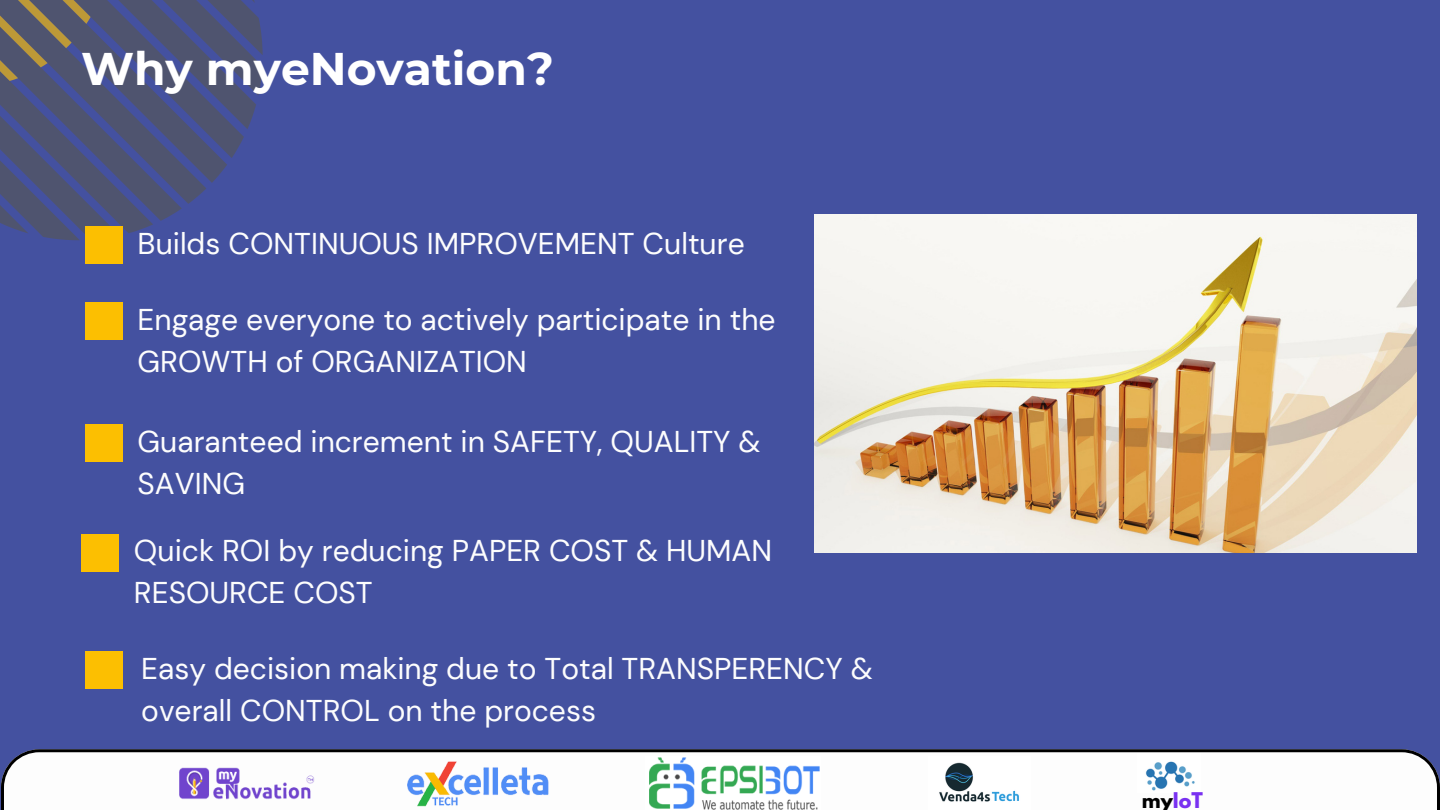
<style>
.page{position:relative;width:1440px;height:810px;background:#4451a0}
.page>*{position:absolute;margin:0;border:0;box-sizing:border-box;transform-origin:0 0}
.t1{font:700 45.6px "Montserrat";color:#fff}
.t2{font:30px/42px "DM Sans";color:#fdfdfd}
.t3{font:700 19.2px "League Spartan";color:#7931f1}
.s1{color:#000}
</style>
<div class="page">
<svg style="left:0;top:0;width:263px;height:240px"></svg>
<div style="left:85px;top:226px;width:37px;height:38px;background:#fcbf01"></div>
<div style="left:85px;top:302px;width:37px;height:38px;background:#fcbf01"></div>
<div style="left:85px;top:425px;width:37px;height:37px;background:#fcbf01"></div>
<div style="left:81px;top:534px;width:38px;height:37px;background:#fcbf01"></div>
<div style="left:85px;top:651px;width:37px;height:38px;background:#fcbf01"></div>
<img style="left:815px;top:214px;width:601px;height:339px">
<svg style="left:1px;top:749px;width:1439px;height:61px;background:#e6e6e7"></svg>
<img style="left:166px;top:757px;width:162px;height:53px">
<img style="left:408px;top:761px;width:141px;height:45px">
<img style="left:645px;top:756px;width:176px;height:54px">
<img style="left:928px;top:757px;width:102px;height:53px">
<img style="left:1138px;top:753px;width:63px;height:40px">
<h1 class="t1" style="left:81px;top:41px;width:474px">Why myeNovation?</h1>
<p class="t2" style="left:138px;top:223px;width:609px">Builds CONTINUOUS IMPROVEMENT Culture</p>
<p class="t2" style="left:138px;top:299px;width:639px">Engage everyone to actively participate in the<br>GROWTH of ORGANIZATION</p>
<p class="t2" style="left:138px;top:421px;width:624px">Guaranteed increment in SAFETY, QUALITY &amp;<br>SAVING</p>
<p class="t2" style="left:134px;top:530px;width:640px">Quick ROI by reducing PAPER COST &amp; HUMAN<br>RESOURCE COST</p>
<p class="t2" style="left:141px;top:648px;width:733px">Easy decision making due to Total TRANSPERENCY &amp; overall CONTROL on the process</p>
<p class="t3" style="left:1142px;top:790px;width:63px"><span class="s1">my</span>IoT</p>
</div>
